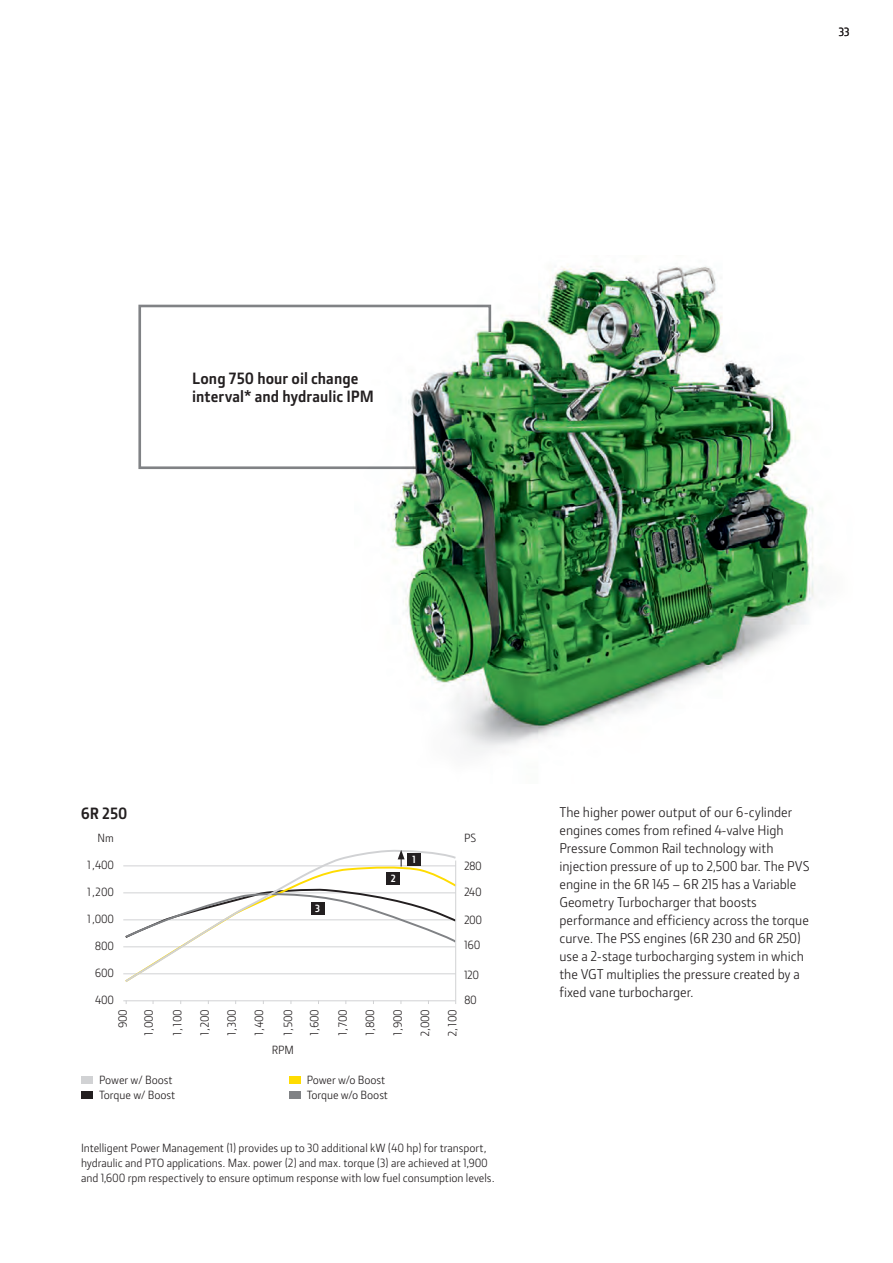
<style>
.page{position:relative;width:893px;height:1263px;background:#fff}
.page>*{position:absolute;margin:0;border:0;box-sizing:border-box;transform-origin:0 0}
.t1{font:700 16.5px/18px "JD Sans Pro";letter-spacing:.005em;color:#231f20}
.t2{font:14.25px/18px "JD Sans Pro";color:#231f20}
.t3{font:12px/15px "JD Sans Pro";color:#231f20}
.t4{font:500 12px "JD Sans Pro";color:#231f20}
.t5{font:700 10.5px "JD Sans Pro";color:#fff}
</style>
<div class="page">
<div style="left:138px;top:305px;width:353px;height:164px;border:3px solid #808285"></div>
<img style="left:354px;top:266px;width:461px;height:486px">
<img style="left:551px;top:266px;width:153px;height:37px">
<div style="left:289px;top:1076px;width:11px;height:8px;background:#ffdc01"></div>
<div style="left:289px;top:1091px;width:11px;height:8px;background:#808285"></div>
<div style="left:81px;top:1091px;width:11px;height:8px;background:#231f20"></div>
<div style="left:81px;top:1076px;width:11px;height:8px;background:#d1d2d4"></div>
<hr style="left:123px;top:1000px;width:333px;height:1px;background:#d1d2d4">
<hr style="left:123px;top:973px;width:333px;height:1px;background:#d1d2d4">
<hr style="left:123px;top:946px;width:333px;height:1px;background:#d1d2d4">
<hr style="left:123px;top:919px;width:333px;height:1px;background:#d1d2d4">
<hr style="left:123px;top:892px;width:333px;height:1px;background:#d1d2d4">
<hr style="left:123px;top:865px;width:333px;height:1px;background:#d1d2d4">
<hr style="left:455px;top:860px;width:1px;height:144px;background:#d1d2d4">
<svg style="left:124px;top:850px;width:333px;height:132px"></svg>
<div style="left:311px;top:902px;width:13px;height:13px;background:#231f20"></div>
<div style="left:387px;top:872px;width:13px;height:13px;background:#231f20"></div>
<div style="left:407px;top:853px;width:14px;height:13px;background:#231f20"></div>
<h1 class="t1" style="left:192px;top:368px;width:183px">Long 750 hour oil change interval* and hydraulic IPM</h1>
<p class="t4" style="left:839px;top:23px;width:12px">33</p>
<h1 class="t1" style="left:81px;top:803px;width:48px">6R 250</h1>
<p class="t3" style="left:98px;top:830px;width:18px">Nm</p>
<p class="t3" style="left:86px;top:857px;width:30px">1,400</p>
<p class="t3" style="left:86px;top:884px;width:30px">1,200</p>
<p class="t3" style="left:86px;top:911px;width:30px">1,000</p>
<p class="t3" style="left:95px;top:938px;width:21px">800</p>
<p class="t3" style="left:95px;top:965px;width:21px">600</p>
<p class="t3" style="left:95px;top:992px;width:21px">400</p>
<p class="t5" style="left:315px;top:901px;width:6px">3</p>
<p class="t5" style="left:391px;top:872px;width:7px">2</p>
<p class="t5" style="left:412px;top:852px;width:5px">1</p>
<p class="t3" style="left:464px;top:830px;width:14px">PS</p>
<p class="t3" style="left:464px;top:858px;width:19px">280</p>
<p class="t3" style="left:464px;top:884px;width:19px">240</p>
<p class="t3" style="left:464px;top:907px;width:20px;line-height:24.8px">200<br>160</p>
<p class="t3" style="left:464px;top:961px;width:17px;line-height:25.5px">120<br>80</p>
<p class="t3" style="left:109px;top:1037px;width:30px;line-height:26.1px;text-align:right;rotate:-90deg">900<br>1,000</p>
<p class="t3" style="left:170px;top:1037px;width:30px;rotate:-90deg">1,100</p>
<p class="t3" style="left:197px;top:1037px;width:30px;rotate:-90deg">1,200</p>
<p class="t3" style="left:224px;top:1037px;width:30px;rotate:-90deg">1,300</p>
<p class="t3" style="left:251px;top:1037px;width:30px;rotate:-90deg">1,400</p>
<p class="t3" style="left:280px;top:1037px;width:30px;rotate:-90deg">1,500</p>
<p class="t3" style="left:307px;top:1037px;width:30px;rotate:-90deg">1,600</p>
<p class="t3" style="left:335px;top:1037px;width:30px;rotate:-90deg">1,700</p>
<p class="t3" style="left:362px;top:1037px;width:30px;rotate:-90deg">1,800</p>
<p class="t3" style="left:390px;top:1037px;width:30px;rotate:-90deg">1,900</p>
<p class="t3" style="left:417px;top:1037px;width:30px;rotate:-90deg">2,000</p>
<p class="t3" style="left:444px;top:1037px;width:30px;rotate:-90deg">2,100</p>
<p class="t3" style="left:272px;top:1042px;width:24px">RPM</p>
<p class="t3" style="left:99px;top:1072px;width:78px">Power w/ Boost<br>Torque w/ Boost</p>
<p class="t3" style="left:307px;top:1072px;width:83px">Power w/o Boost<br>Torque w/o Boost</p>
<p class="t3" style="left:81px;top:1140px;width:413px">Intelligent Power Management (1) provides up to 30 additional kW (40 hp) for transport, hydraulic and PTO applications. Max. power (2) and max. torque (3) are achieved at 1,900 and 1,600 rpm respectively to ensure optimum response with low fuel consumption levels.</p>
<p class="t2" style="left:559px;top:803px;width:252px">The higher power output of our 6-cylinder engines comes from refined 4-valve High Pressure Common Rail technology with injection pressure of up to 2,500 bar. The PVS engine in the 6R 145 – 6R 215 has a Variable Geometry Turbocharger that boosts performance and efficiency across the torque curve. The PSS engines (6R 230 and 6R 250) use a 2-stage turbocharging system in which the VGT multiplies the pressure created by a fixed vane turbocharger.</p>
</div>
